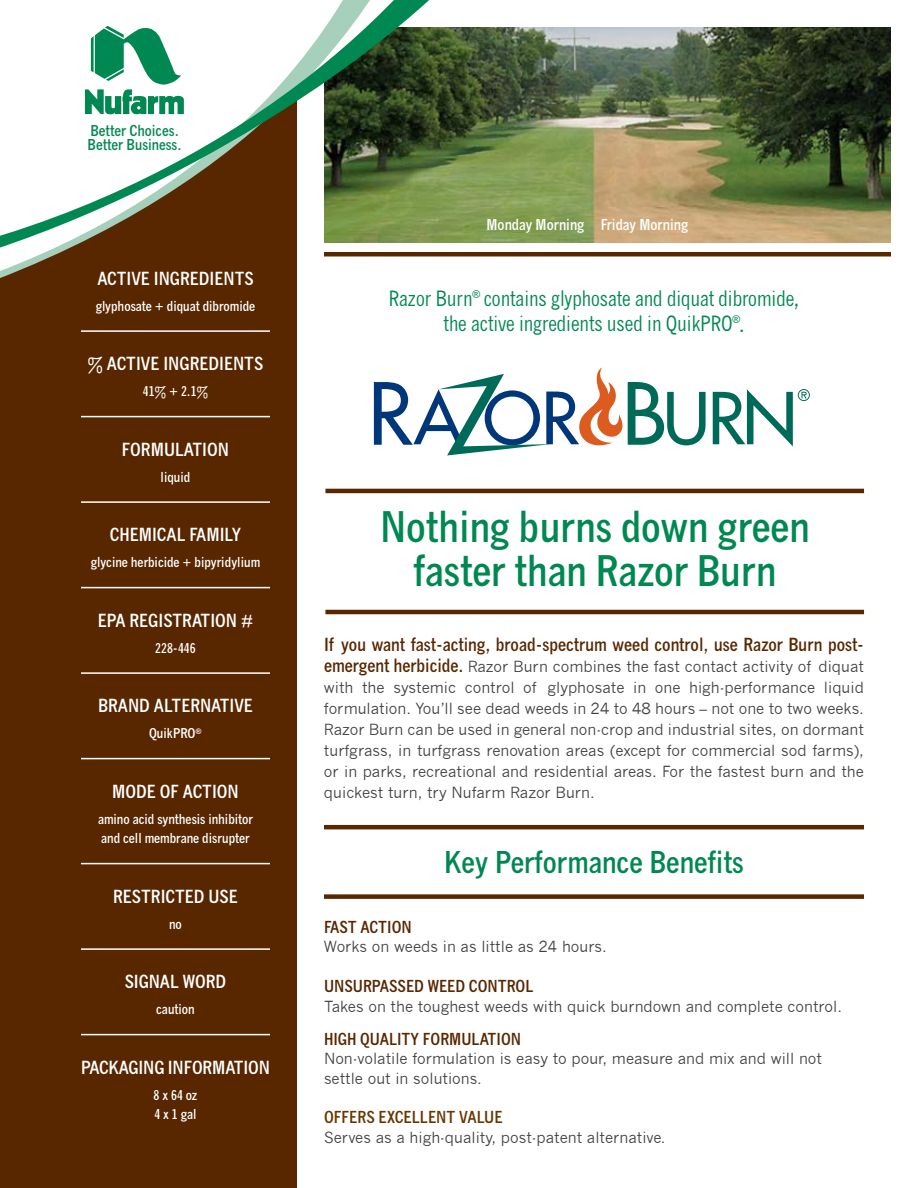
<style>
.page{position:relative;width:918px;height:1188px;background:#fff}
.page>*{position:absolute;margin:0;border:0;box-sizing:border-box;transform-origin:0 0}
.t1{font:700 condensed 42px/45px "News Gothic";color:#008852;text-align:center}
.t2{font:700 condensed 30px "News Gothic";color:#008852}
.t3{font:condensed 21px/25.2px "News Gothic";color:#008852;text-align:center}
.t4{font:700 condensed 18px "News Gothic";color:#fff}
.t5{font:700 condensed 18px "News Gothic";color:#582700}
.t6{font:700 condensed 16.5px "News Gothic";color:#582700}
.t7{font:700 condensed 16.5px "News Gothic";color:#683700}
.t8{font:15px/21px "News Gothic";color:#414142;text-align:justify}
.t9{font:700 condensed 15px/14.2px "News Gothic";color:#008852}
.t10{font:700 condensed 15px "News Gothic";color:#fff}
.t11{font:700 condensed 13.5px/19.5px "News Gothic";color:#fff}
.s1{font-weight:700;font-stretch:condensed;font-size:18px;color:#582700}
</style>
<div class="page">
<img style="left:456px;top:27px;width:435px;height:216px">
<div style="left:0;top:305px;width:297px;height:883px;background:#582700"></div>
<div style="left:0;top:286px;width:297px;height:19px;background:#582700"></div>
<svg style="left:0;top:0;width:456px;height:286px"></svg>
<svg style="left:76px;top:26px;width:109px;height:99px"></svg>
<hr style="left:81px;top:330px;width:189px;height:2px;background:#fff">
<hr style="left:81px;top:416px;width:189px;height:1px;background:#fff">
<hr style="left:81px;top:501px;width:189px;height:2px;background:#fff">
<hr style="left:81px;top:587px;width:189px;height:1px;background:#fff">
<hr style="left:81px;top:672px;width:189px;height:2px;background:#fff">
<hr style="left:81px;top:758px;width:189px;height:1px;background:#fff">
<hr style="left:81px;top:863px;width:189px;height:1px;background:#fff">
<hr style="left:81px;top:948px;width:189px;height:2px;background:#fff">
<hr style="left:81px;top:1034px;width:189px;height:1px;background:#fff">
<hr style="left:325px;top:610px;width:539px;height:4px;background:#582700">
<hr style="left:325px;top:489px;width:539px;height:4px;background:#582700">
<hr style="left:324px;top:252px;width:567px;height:4px;background:#582700">
<svg style="left:374px;top:367px;width:332px;height:88px"></svg>
<svg style="left:713px;top:389px;width:97px;height:57px"></svg>
<div style="left:324px;top:894px;width:540px;height:5px;background:#582700"></div>
<hr style="left:324px;top:825px;width:540px;height:4px;background:#582700">
<p class="t9" style="left:88px;top:123px;width:96px">Better Choices.<br>Better Business.</p>
<p class="t4" style="left:97px;top:267px;width:158px">ACTIVE INGREDIENTS</p>
<p class="t11" style="left:96px;top:296px;width:161px">glyphosate + diquat dibromide</p>
<p class="t4" style="left:88px;top:353px;width:177px">% ACTIVE INGREDIENTS</p>
<p class="t11" style="left:143px;top:382px;width:67px">41% + 2.1%</p>
<p class="t4" style="left:122px;top:438px;width:109px">FORMULATION</p>
<p class="t11" style="left:161px;top:467px;width:31px">liquid</p>
<p class="t4" style="left:110px;top:524px;width:133px">CHEMICAL FAMILY</p>
<p class="t11" style="left:91px;top:553px;width:171px">glycine herbicide + bipyridylium</p>
<p class="t4" style="left:98px;top:609px;width:157px">EPA REGISTRATION #</p>
<p class="t11" style="left:155px;top:638px;width:42px">228-446</p>
<p class="t4" style="left:98px;top:695px;width:156px">BRAND ALTERNATIVE</p>
<p class="t11" style="left:149px;top:724px;width:54px">QuikPRO<sup>®</sup></p>
<p class="t4" style="left:112px;top:780px;width:128px">MODE OF ACTION</p>
<p class="t11" style="left:98px;top:809px;width:156px">amino acid synthesis inhibitor and cell membrane disrupter</p>
<p class="t4" style="left:113px;top:885px;width:126px">RESTRICTED USE</p>
<p class="t11" style="left:169px;top:914px;width:14px">no</p>
<p class="t4" style="left:125px;top:971px;width:103px">SIGNAL WORD</p>
<p class="t11" style="left:156px;top:1000px;width:40px">caution</p>
<p class="t4" style="left:81px;top:1056px;width:190px">PACKAGING INFORMATION</p>
<p class="t11" style="left:154px;top:1085px;width:45px">8 x 64 oz<br>4 x 1 gal</p>
<p class="t10" style="left:487px;top:215px;width:203px">Monday Morning Friday Morning</p>
<h3 class="t3" style="left:389px;top:286px;width:412px">Razor Burn<sup>®</sup> contains glyphosate and diquat dibromide, the active ingredients used in QuikPRO<sup>®</sup>.</h3>
<h1 class="t1" style="left:380px;top:503px;width:431px">Nothing burns down green faster than Razor Burn</h1>
<p class="t5" style="left:324px;top:633px;width:542px">If you want fast-acting, broad-spectrum weed control, use Razor Burn post-</p>
<p class="t8" style="left:324px;top:656px;width:541px"><span class="s1">emergent herbicide.</span> Razor Burn combines the fast contact activity of diquat with the systemic control of glyphosate in one high-performance liquid formulation. You’ll see dead weeds in 24 to 48 hours – not one to two weeks.<br>Razor Burn can be used in general non-crop and industrial sites, on dormant turfgrass, in turfgrass renovation areas (except for commercial sod farms), or in parks, recreational and residential areas. For the fastest burn and the quickest turn, try Nufarm Razor Burn.</p>
<h2 class="t2" style="left:444px;top:843px;width:301px">Key Performance Benefits</h2>
<p class="t6" style="left:324px;top:917px;width:16px">Fast</p>
<p class="t6" style="left:361px;top:917px;width:10px">action</p>
<p class="t8" style="left:324px;top:936px;width:284px">Works on weeds in as little as 24 hours.</p>
<p class="t6" style="left:324px;top:976px;width:20px">Unsurpassed</p>
<p class="t6" style="left:428px;top:976px;width:11px">weed</p>
<p class="t6" style="left:469px;top:976px;width:11px">control</p>
<p class="t8" style="left:324px;top:996px;width:520px">Takes on the toughest weeds with quick burndown and complete control.</p>
<p class="t6" style="left:324px;top:1028px;width:46px">High quality</p>
<p class="t6" style="left:423px;top:1028px;width:10px">formulation</p>
<p class="t8" style="left:324px;top:1049px;width:500px;line-height:19.5px">Non-volatile formulation is easy to pour, measure and mix and will not settle out in solutions.</p>
<p class="t7" style="left:324px;top:1107px;width:19px">Offers</p>
<p class="t7" style="left:378px;top:1107px;width:26px">excellent</p>
<p class="t7" style="left:459px;top:1107px;width:10px">value</p>
<p class="t8" style="left:324px;top:1127px;width:343px">Serves as a high-quality, post-patent alternative.</p>
</div>
